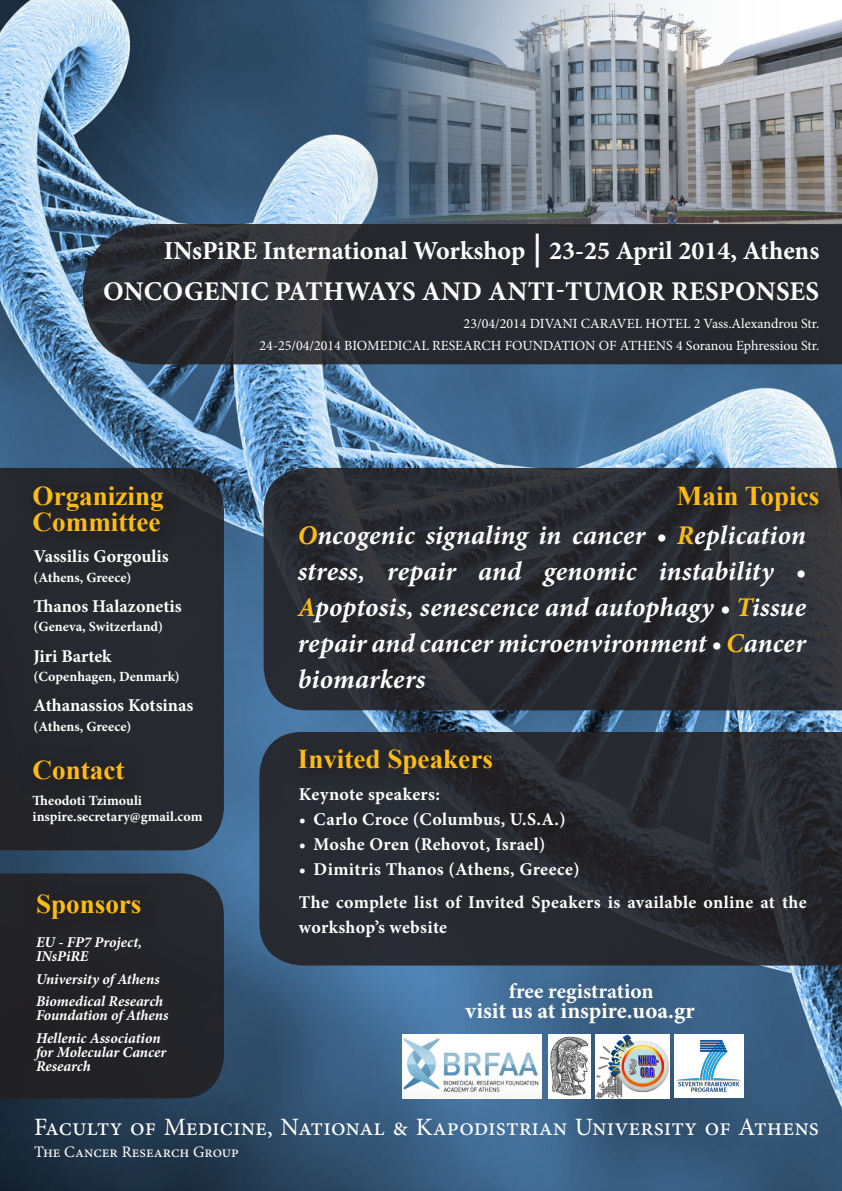
<style>
.page{position:relative;width:842px;height:1191px;background:#fff}
.page>*{position:absolute;margin:0;border:0;box-sizing:border-box;transform-origin:0 0}
.t1{font:700 27.1px "Times New Roman";color:#fdbc12}
.t2{font:italic 700 27px/36px "Minion Pro";letter-spacing:.005em;color:#fff;text-align:justify}
.t3{font:700 27px "Minion Pro";letter-spacing:.01em;color:#fff}
.t4{font:700 26px "Minion Pro";color:#fff}
.t5{font:25px "Minion Pro";color:#fff}
.t6{font:700 22.8px "Minion Pro";color:#fff}
.t7{font:700 21.4px "Minion Pro";color:#fff}
.t8{font:700 18px/25px "Minion Pro";letter-spacing:.015em;color:#fff}
.t9{font:16px "Minion Pro";color:#fff}
.t10{font:italic 700 15px/14px "Minion Pro";color:#fff}
.t11{font:14px "Minion Pro";color:#fff}
.t12{font:700 14px "Minion Pro";color:#fff}
.s1{font-size:33.9px}
.s2{color:#fdbc12}
.s3{font-style:italic}
</style>
<div class="page">
<img style="left:0;top:0;width:842px;height:1191px">
<img style="left:364px;top:0;width:478px;height:224px">
<svg style="left:83px;top:224px;width:759px;height:140px;background:#2a2c33"></svg>
<svg style="left:264px;top:468px;width:578px;height:242px;background:#2a2c33"></svg>
<svg style="left:661px;top:468px;width:175px;height:60px;background:#2d2e32"></svg>
<div style="left:0;top:468px;width:224px;height:382px;background:#27292f"></div>
<div style="left:16px;top:469px;width:164px;height:80px;background:#24252a"></div>
<div style="left:16px;top:743px;width:125px;height:54px;background:#24252a"></div>
<svg style="left:259px;top:732px;width:583px;height:233px;background:#272a30"></svg>
<svg style="left:282px;top:732px;width:227px;height:59px;background:#26272c"></svg>
<div style="left:0;top:873px;width:224px;height:225px;background:#232328"></div>
<div style="left:20px;top:877px;width:138px;height:59px;background:#232328"></div>
<img style="left:403px;top:1034px;width:138px;height:64px">
<img style="left:596px;top:1034px;width:73px;height:64px">
<div style="left:674px;top:1034px;width:70px;height:64px;background:#fff"></div>
<img style="left:676px;top:1040px;width:65px;height:52px">
<img style="left:548px;top:1034px;width:43px;height:64px">
<p class="t4" style="left:164px;top:232px;width:657px">INsPiRE International Workshop <span class="s1">|</span> 23-25 April 2014, Athens</p>
<p class="t3" style="left:103px;top:272px;width:717px">ONCOGENIC PATHWAYS AND ANTI-TUMOR RESPONSES</p>
<p class="t11" style="left:464px;top:314px;width:357px">23/04/2014 DIVANI CARAVEL HOTEL 2 Vass.Alexandrou Str.</p>
<p class="t11" style="left:260px;top:336px;width:561px">24-25/04/2014 BIOMEDICAL RESEARCH FOUNDATION OF ATHENS 4 Soranou Ephressiou Str.</p>
<p class="t1" style="left:33px;top:477px;width:133px">Organizing</p>
<p class="t1" style="left:33px;top:503px;width:130px">Committee</p>
<p class="t8" style="left:34px;top:543px;width:137px">Vassilis Gorgoulis</p>
<p class="t12" style="left:34px;top:567px;width:99px">(Athens, Greece)</p>
<p class="t8" style="left:34px;top:593px;width:150px">Thanos Halazonetis</p>
<p class="t12" style="left:34px;top:617px;width:131px">(Geneva, Switzerland)</p>
<p class="t8" style="left:34px;top:643px;width:79px">Jiri Bartek</p>
<p class="t12" style="left:34px;top:667px;width:148px">(Copenhagen, Denmark)</p>
<p class="t8" style="left:34px;top:693px;width:161px">Athanassios Kotsinas</p>
<p class="t12" style="left:34px;top:716px;width:99px">(Athens, Greece)</p>
<p class="t1" style="left:33px;top:751px;width:93px">Contact</p>
<p class="t12" style="left:33px;top:790px;width:111px">Theodoti Tzimouli</p>
<p class="t12" style="left:33px;top:807px;width:171px">inspire.secretary@gmail.com</p>
<p class="t1" style="left:36px;top:885px;width:107px">Sponsors</p>
<p class="t10" style="left:36px;top:935px;width:108px">EU - FP7 Project,<br>INsPiRE</p>
<p class="t10" style="left:36px;top:971px;width:125px">University of Athens</p>
<p class="t10" style="left:36px;top:994px;width:134px">Biomedical Research<br>Foundation of Athens</p>
<p class="t10" style="left:36px;top:1030px;width:132px">Hellenic Association for Molecular Cancer<br>Research</p>
<p class="t1" style="left:677px;top:477px;width:144px">Main Topics</p>
<p class="t2" style="left:298px;top:517px;width:510px"><span class="s2">O</span>ncogenic signaling in cancer • <span class="s2">R</span>eplication stress, repair and genomic instability • <span class="s2">A</span>poptosis, senescence and autophagy • <span class="s2">T</span>issue repair and cancer microenvironment • <span class="s2">C</span>ancer biomarkers</p>
<p class="t1" style="left:298px;top:740px;width:197px">Invited Speakers</p>
<p class="t8" style="left:299px;top:781px;width:143px">Keynote speakers:</p>
<p class="t8" style="left:299px;top:806px;width:268px"><span class="s3">•</span> Carlo Croce (Columbus, U.S.A.)</p>
<p class="t8" style="left:299px;top:831px;width:248px"><span class="s3">•</span> Moshe Oren (Rehovot, Israel)</p>
<p class="t8" style="left:299px;top:856px;width:282px"><span class="s3">•</span> Dimitris Thanos (Athens, Greece)</p>
<p class="t8" style="left:299px;top:889px;width:509px">The complete list of Invited Speakers is available online at the workshop’s website</p>
<p class="t7" style="left:509px;top:976px;width:146px">free registration</p>
<p class="t6" style="left:466px;top:994px;width:231px">visit us at inspire.uoa.gr</p>
<p class="t5" style="left:34px;top:1110px;width:786px">Faculty of Medicine, National &amp; Kapodistrian University of Athens</p>
<p class="t9" style="left:34px;top:1140px;width:207px">The Cancer Research Group</p>
</div>
